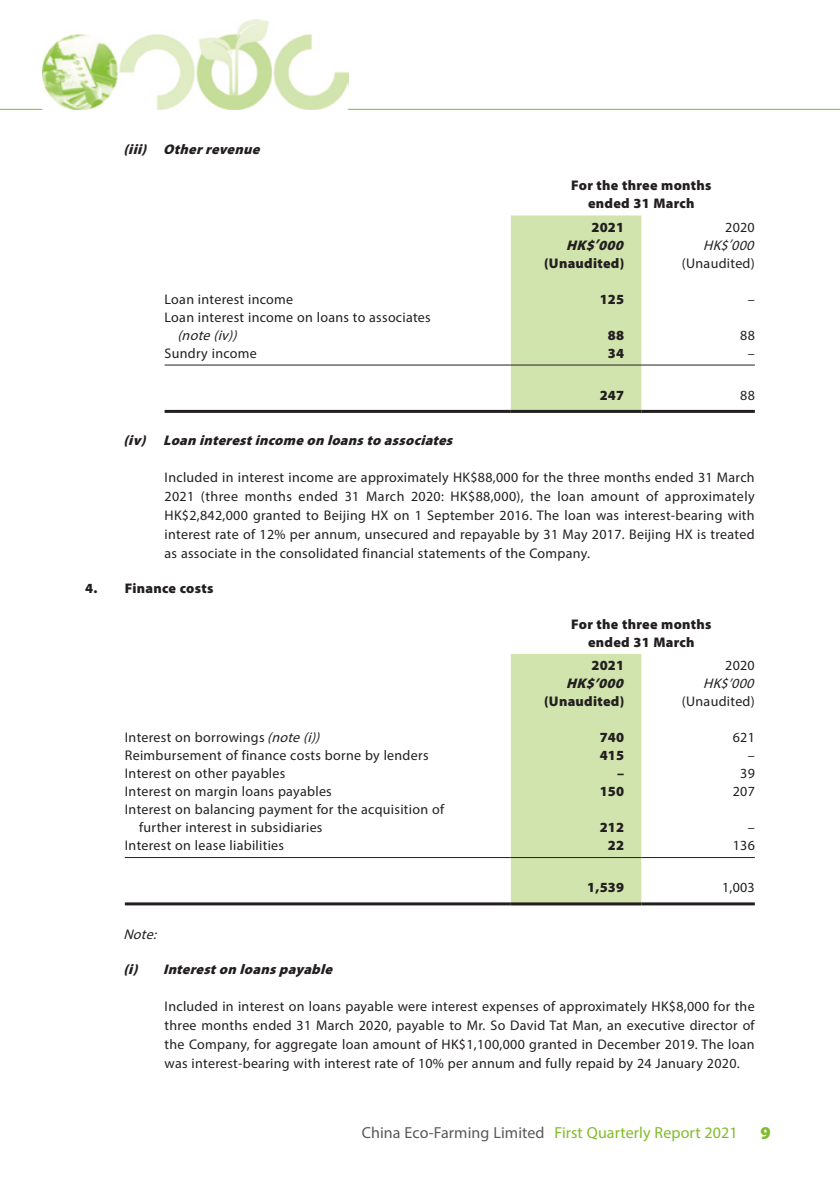
<style>
.page{position:relative;width:840px;height:1191px;background:#fff}
.page>*{position:absolute;margin:0;border:0;box-sizing:border-box;transform-origin:0 0}
.t1{font:900 18px "Myriad Pro";color:#80bb2a}
.t2{font:16px "Myriad Pro";letter-spacing:.005em;color:#80bb2a}
.Notes{font:14px/19px "Myriad Pro";letter-spacing:.02em;color:#231f20}
.Notes-2{font:900 14px "Myriad Pro";letter-spacing:.02em;color:#231f20}
.Notes_HD2{font:italic 900 14px "Myriad Pro";color:#231f20}
.Notes-3{font:italic 14px "Myriad Pro";color:#231f20}
.Notes-4{font:italic 900 14px "Myriad Pro";color:#231f20}
.Notes_HD1{font:900 14px "Myriad Pro";letter-spacing:.02em;color:#231f20}
.s1{font-style:italic}
.s2{color:#57585a}
</style>
<div class="page">
<img style="left:42px;top:19px;width:306px;height:90px">
<hr style="left:348px;top:109px;width:491px;height:1px;background:#80bb2a">
<hr style="left:0;top:109px;width:42px;height:1px;background:#80bb2a">
<div style="left:510px;top:215px;width:131px;height:195px;background:#d1e4ad"></div>
<hr style="left:164px;top:364px;width:346px;height:1px;background:#231f20">
<hr style="left:510px;top:364px;width:131px;height:1px;background:#231f20">
<hr style="left:641px;top:364px;width:113px;height:1px;background:#231f20">
<hr style="left:164px;top:410px;width:346px;height:3px;background:#231f20">
<hr style="left:510px;top:410px;width:131px;height:3px;background:#231f20">
<hr style="left:641px;top:410px;width:113px;height:3px;background:#231f20">
<div style="left:510px;top:654px;width:131px;height:248px;background:#d1e4ad"></div>
<hr style="left:125px;top:857px;width:385px;height:1px;background:#231f20">
<hr style="left:510px;top:857px;width:131px;height:1px;background:#231f20">
<hr style="left:641px;top:857px;width:113px;height:1px;background:#231f20">
<hr style="left:125px;top:902px;width:385px;height:3px;background:#231f20">
<hr style="left:510px;top:902px;width:131px;height:3px;background:#231f20">
<hr style="left:641px;top:902px;width:113px;height:3px;background:#231f20">
<p class="Notes_HD2" style="left:123px;top:140px;width:142px">(iii) Otherrevenue</p>
<p class="Notes-2" style="left:571px;top:176px;width:142px">For the three months</p>
<p class="Notes-2" style="left:587px;top:194px;width:108px">ended 31 March</p>
<p class="Notes-2" style="left:591px;top:218px;width:34px">2021</p>
<p class="Notes" style="left:724px;top:217px;width:31px">2020</p>
<p class="Notes-4" style="left:566px;top:236px;width:63px">HK$’000</p>
<p class="Notes-3" style="left:702px;top:236px;width:56px">HK$’000</p>
<p class="Notes-2" style="left:543px;top:254px;width:82px">(Unaudited)</p>
<p class="Notes" style="left:681px;top:253px;width:74px">(Unaudited)</p>
<p class="Notes" style="left:164px;top:289px;width:130px">Loan interest income</p>
<p class="Notes-2" style="left:599px;top:290px;width:26px">125</p>
<p class="Notes" style="left:747px;top:289px;width:8px">–</p>
<p class="Notes" style="left:177px;top:308px;width:255px;line-height:18px;text-indent:-13px">Loan interest income on loans to associates <span class="s1">(note(iv))</span></p>
<p class="Notes-2" style="left:607px;top:326px;width:18px">88</p>
<p class="Notes" style="left:739px;top:325px;width:16px">88</p>
<p class="Notes" style="left:164px;top:343px;width:94px">Sundry income</p>
<p class="Notes-2" style="left:607px;top:344px;width:18px">34</p>
<p class="Notes" style="left:747px;top:343px;width:8px">–</p>
<p class="Notes-2" style="left:599px;top:386px;width:26px">247</p>
<p class="Notes" style="left:739px;top:385px;width:16px">88</p>
<p class="Notes_HD2" style="left:123px;top:430px;width:335px">(iv) Loan interestincomeon loansto associates</p>
<p class="Notes" style="left:164px;top:467px;width:591px;text-align:justify">Included in interest income are approximately HK$88,000 for the three months ended 31 March 2021 (three months ended 31 March 2020: HK$88,000), the loan amount of approximately HK$2,842,000 granted to Beijing HX on 1 September 2016. The loan was interest-bearing with interest rate of 12% per annum, unsecured and repayable by 31 May 2017. Beijing HX is treated as associate in the consolidated financial statements of the Company.</p>
<p class="Notes_HD1" style="left:85px;top:578px;width:130px">4. Finance costs</p>
<p class="Notes-2" style="left:571px;top:614px;width:142px">For the three months</p>
<p class="Notes-2" style="left:587px;top:632px;width:108px">ended 31 March</p>
<p class="Notes-2" style="left:591px;top:656px;width:34px">2021</p>
<p class="Notes" style="left:724px;top:656px;width:31px">2020</p>
<p class="Notes-4" style="left:566px;top:674px;width:63px">HK$’000</p>
<p class="Notes-3" style="left:702px;top:675px;width:56px">HK$’000</p>
<p class="Notes-2" style="left:543px;top:692px;width:82px">(Unaudited)</p>
<p class="Notes" style="left:681px;top:692px;width:74px">(Unaudited)</p>
<p class="Notes" style="left:125px;top:728px;width:200px">Interest on borrowings <span class="s1">(note(i))</span></p>
<p class="Notes-2" style="left:599px;top:728px;width:26px">740</p>
<p class="Notes" style="left:732px;top:728px;width:24px">621</p>
<p class="Notes" style="left:125px;top:746px;width:305px">Reimbursement of finance costs borne by lenders</p>
<p class="Notes-2" style="left:599px;top:746px;width:26px">415</p>
<p class="Notes" style="left:747px;top:746px;width:8px">–</p>
<p class="Notes" style="left:125px;top:764px;width:162px">Interest on other payables</p>
<p class="Notes-2" style="left:617px;top:764px;width:8px">–</p>
<p class="Notes" style="left:739px;top:764px;width:16px">39</p>
<p class="Notes" style="left:125px;top:782px;width:208px">Interest on margin loans payables</p>
<p class="Notes-2" style="left:599px;top:782px;width:26px">150</p>
<p class="Notes" style="left:732px;top:782px;width:24px">207</p>
<p class="Notes" style="left:139px;top:800px;width:306px;line-height:18px;text-indent:-14px">Interest on balancing payment for the acquisition of further interest in subsidiaries</p>
<p class="Notes-2" style="left:599px;top:818px;width:26px">212</p>
<p class="Notes" style="left:747px;top:818px;width:8px">–</p>
<p class="Notes" style="left:125px;top:836px;width:161px">Interest on lease liabilities</p>
<p class="Notes-2" style="left:607px;top:836px;width:18px">22</p>
<p class="Notes" style="left:732px;top:836px;width:24px">136</p>
<p class="Notes-2" style="left:586px;top:878px;width:39px">1,539</p>
<p class="Notes" style="left:721px;top:878px;width:34px">1,003</p>
<p class="Notes-3" style="left:123px;top:925px;width:39px">Note:</p>
<p class="Notes_HD2" style="left:123px;top:960px;width:215px">(i) Intereston loanspayable</p>
<p class="Notes" style="left:164px;top:996px;width:591px;text-align:justify">Included in interest on loans payable were interest expenses of approximately HK$8,000 for the three months ended 31 March 2020, payable to Mr. So David Tat Man, an executive director of the Company, for aggregate loan amount of HK$1,100,000 granted in December 2019. The loan was interest-bearing with interest rate of 10% per annum and fully repaid by 24 January 2020.</p>
<p class="t2" style="left:361px;top:1122px;width:377px"><span class="s2">China Eco-Farming Limited</span> First Quarterly Report 2021</p>
<p class="t1" style="left:760px;top:1121px;width:12px">9</p>
</div>
